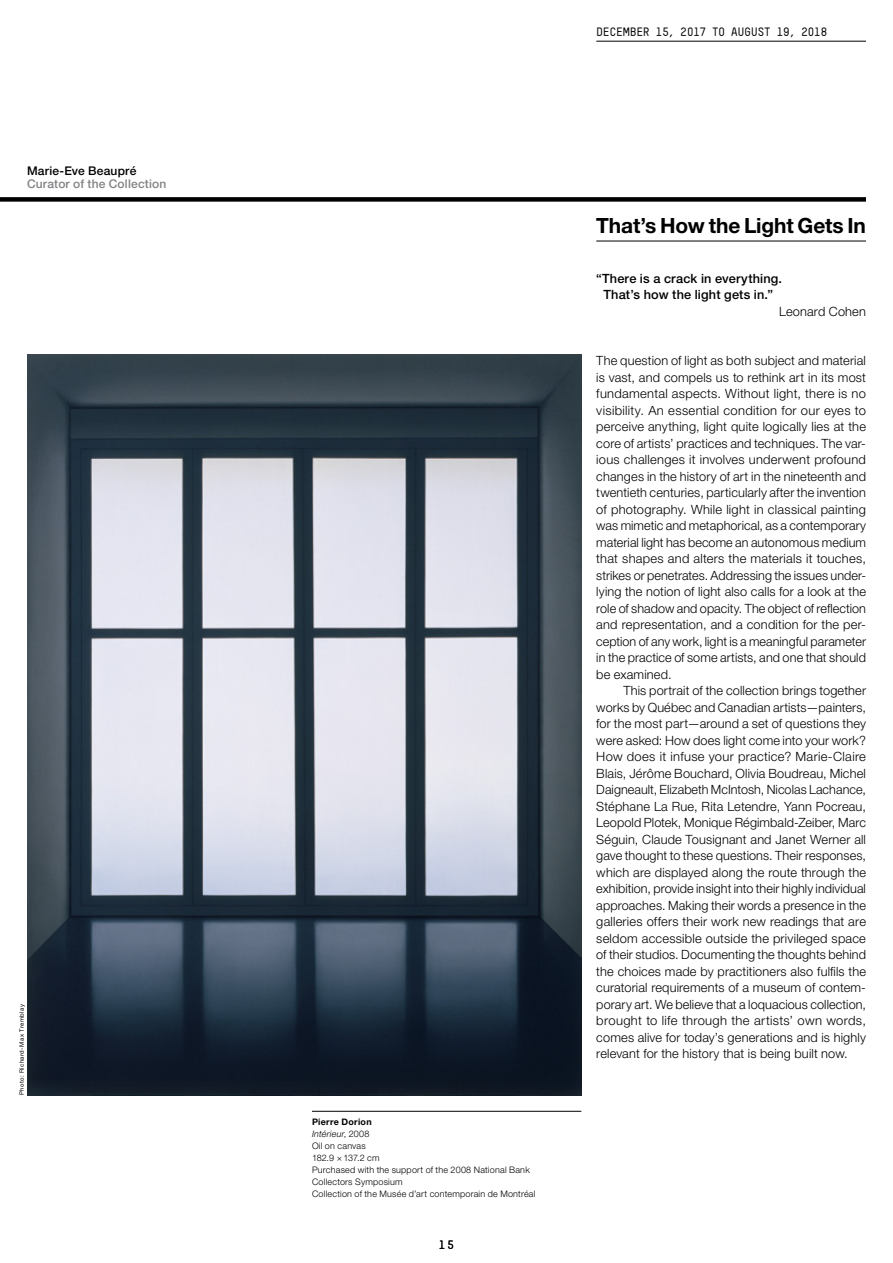
<style>
.page{position:relative;width:893px;height:1263px;background:#fff}
.page>*{position:absolute;margin:0;border:0;box-sizing:border-box;transform-origin:0 0}
.t1{font:700 21px "Helvetica Neue LT Pro";letter-spacing:-.005em;color:#000}
.t2{font:300 12.75px/16.5px "Helvetica Neue LT Pro";letter-spacing:.01em;color:#000;text-align:justify}
.t3{font:500 12.75px/16.5px "Helvetica Neue LT Pro";letter-spacing:.015em;color:#000;text-align:center}
.t4{font:700 12px "TSTAR Mono Round";letter-spacing:-.05em;color:#000}
.t5{font:500 12px "Helvetica Neue LT Pro";letter-spacing:.015em;color:#808285}
.t6{font:500 12px "Helvetica Neue LT Pro";letter-spacing:.02em;color:#000}
.t7{font:300 9px/12px "Helvetica Neue LT Pro";letter-spacing:.025em;color:#000}
.t8{font:6px "Helvetica Neue LT Pro";letter-spacing:.07em;color:#000}
.s1{font-weight:700}
.s2{font-style:italic}
</style>
<div class="page">
<img style="left:27px;top:354px;width:554px;height:741px">
<div style="left:0;top:197px;width:866px;height:5px;background:#000"></div>
<hr style="left:596px;top:41px;width:270px;height:1px;background:#000">
<hr style="left:596px;top:241px;width:270px;height:1px;background:#000">
<hr style="left:312px;top:1111px;width:269px;height:1px;background:#000">
<p class="t6" style="left:27px;top:163px;width:111px">Marie-Eve Beaupré</p>
<p class="t5" style="left:27px;top:177px;width:141px">Curator of the Collection</p>
<p class="t8" style="left:18px;top:1095px;width:92px;rotate:-90deg">Photo: Richard-Max Tremblay</p>
<p class="t4" style="left:596px;top:25px;width:233px">DECEMBER 15, 2017 TO AUGUST 19, 2018</p>
<p class="t7" style="left:312px;top:1116px;width:225px"><span class="s1">Pierre Dorion<br></span><span class="s2">Intérieur</span>, 2008<br>Oil on canvas<br>182.9 × 137.2 cm<br>Purchased with the support of the 2008 National Bank<br>Collectors Symposium<br>Collection of the Musée d’art contemporain de Montréal</p>
<p class="t4" style="left:439px;top:1238px;width:17px">15</p>
<h1 class="t1" style="left:596px;top:213px;width:271px">That’s How the Light Gets In</h1>
<p class="t3" style="left:596px;top:270px;width:187px">“There is a crack in everything.<br>That’s how the light gets in.”</p>
<p class="t2" style="left:779px;top:303px;width:88px">Leonard Cohen</p>
<p class="t2" style="left:596px;top:352px;width:271px">The question of light as both subject and material is vast, and compels us to rethink art in its most fundamental aspects. Without light, there is no visibility. An essential condition for our eyes to perceive anything, light quite logically lies at the core of artists’ practices and techniques. The var&shy;ious challenges it involves underwent profound changes in the history of art in the nineteenth and twentieth centuries, particularly after the invention of photography. While light in classical painting was mimetic and metaphorical, as a contemporary material light has become an autonomous medium that shapes and alters the materials it touches, strikes or penetrates. Addressing the issues under&shy;lying the notion of light also calls for a look at the role of shadow and opacity. The object of reflection and representation, and a condition for the per&shy;ception of any work, light is a meaningful parameter in the practice of some artists, and one that should be examined.</p>
<p class="t2" style="left:596px;top:682px;width:271px;text-indent:27px">This portrait of the collection brings together works by Québec and Canadian artists—painters, for the most part—around a set of questions they were asked: How does light come into your work?<br>How does it infuse your practice? Marie-Claire Blais, Jérôme Bouchard, Olivia Boudreau, Michel Daigneault, Elizabeth McIntosh, Nicolas Lachance, Stéphane La Rue, Rita Letendre, Yann Pocreau, Leopold Plotek, Monique Régimbald-Zeiber, Marc Séguin, Claude Tousignant and Janet Werner all gave thought to these questions. Their responses, which are displayed along the route through the exhibition, provide insight into their highly individual approaches. Making their words a presence in the galleries offers their work new readings that are seldom accessible outside the privileged space of their studios. Documenting the thoughts behind the choices made by practitioners also fulfils the curatorial requirements of a museum of contem&shy;porary art. We believe that a loquacious collection, brought to life through the artists’ own words, comes alive for today’s generations and is highly relevant for the history that is being built now.</p>
</div>
